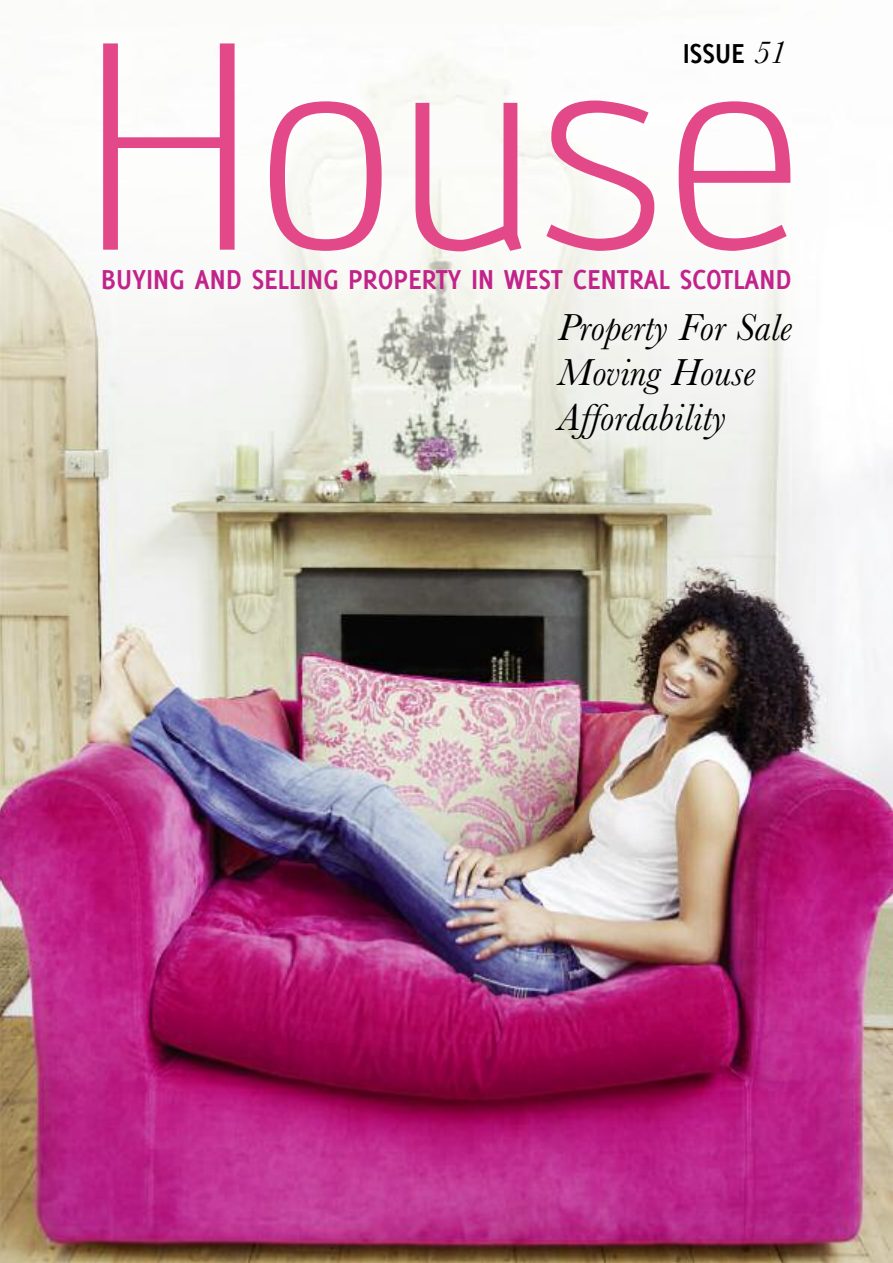
<style>
.page{position:relative;width:893px;height:1263px;background:#fff}
.page>*{position:absolute;margin:0;border:0;box-sizing:border-box;transform-origin:0 0}
.t1{font:italic 39px/45px "Baskerville";color:#000}
.t2{font:700 30px "Delicious";letter-spacing:-.01em;color:#c2238a}
.t3{font:700 30px "Delicious";letter-spacing:-.015em;color:#000}
.s1{font-family:"Baskerville";font-weight:400;font-style:italic;font-size:33px}
</style>
<div class="page">
<img style="left:0;top:56px;width:893px;height:1206px">
<svg style="left:103px;top:43px;width:132px;height:207px"></svg>
<svg style="left:270px;top:101px;width:112px;height:150px"></svg>
<svg style="left:415px;top:103px;width:106px;height:148px"></svg>
<svg style="left:546px;top:100px;width:108px;height:151px"></svg>
<svg style="left:679px;top:101px;width:111px;height:150px"></svg>
<p class="t3" style="left:683px;top:42px;width:105px">ISSUE <span class="s1">51</span></p>
<p class="t2" style="left:101px;top:268px;width:693px">BUYING AND SELLING PROPERTY IN WEST CENTRAL SCOTLAND</p>
<h1 class="t1" style="left:558px;top:304px;width:235px">Property For Sale<br>Moving House<br>Affordability</h1>
</div>
